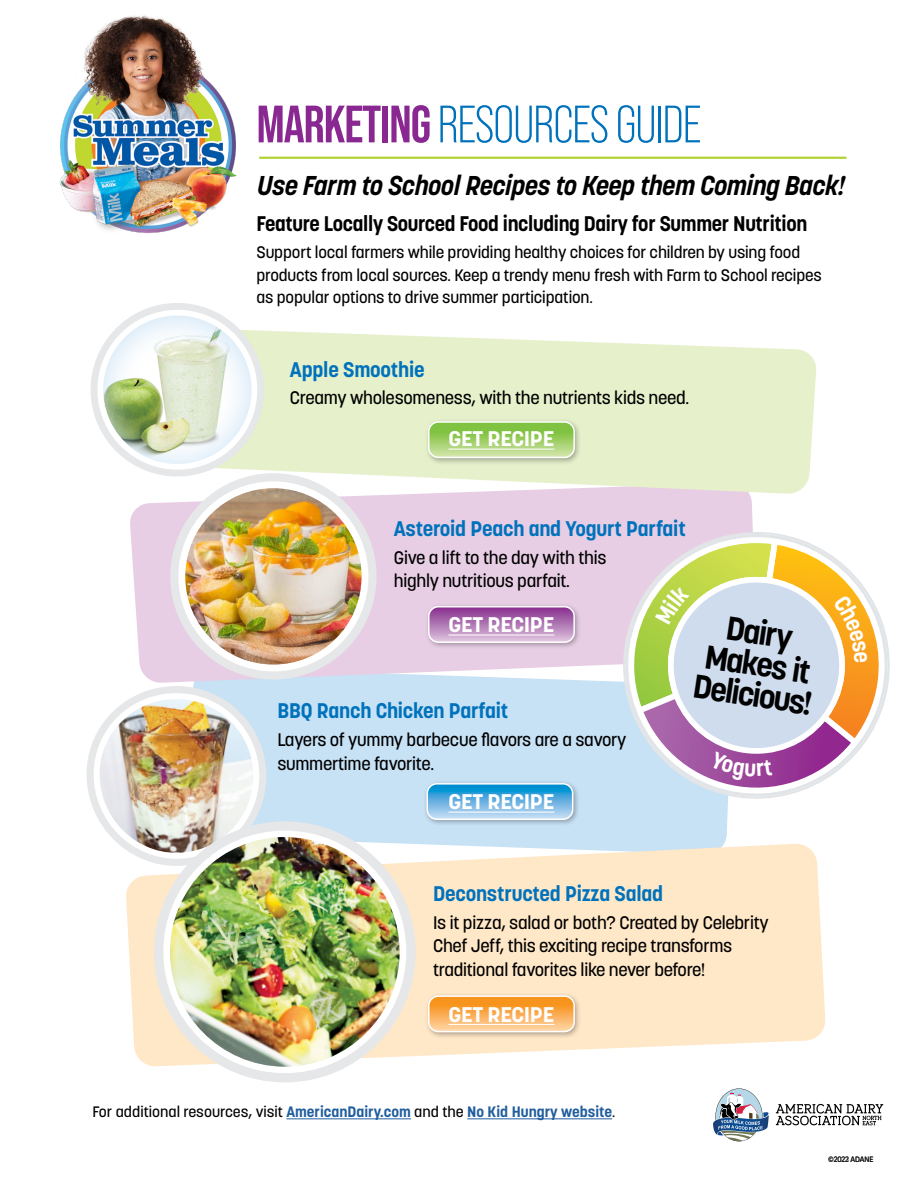
<style>
.page{position:relative;width:918px;height:1188px;background:#fff}
.page>*{position:absolute;margin:0;border:0;box-sizing:border-box;transform-origin:0 0}
.t1{font:52.5px "Bebas Neue Pro";letter-spacing:-.02em;color:#0072bc}
.t2{font:700 32.85px/31.2px "Korolev";color:#010101;text-align:center}
.t3{font:italic 700 27px "Korolev";letter-spacing:-.015em;color:#000}
.t4{font:700 21px "Korolev";letter-spacing:-.01em;color:#0072bc}
.t5{font:700 21px "Korolev";letter-spacing:-.015em;color:#000}
.t6{font:700 21px "Korolev";letter-spacing:-.015em;color:#fff;scale:1.1 1}
.t7{font:500 18px/23.2px "Korolev";letter-spacing:-.015em;color:#000}
.t8{font:500 16.5px/22.5px "Korolev";letter-spacing:-.01em;color:#000}
.t9{font:500 15px "Korolev";color:#000}
.t10{font:7.5px "Aventra";letter-spacing:-.015em;color:#000;scale:.9 1}
.s1{font-weight:700;color:#892890}
.s2{font-weight:700;color:#215e9e}
</style>
<div class="page">
<div style="left:193px;top:683px;width:535px;height:160px;background:#c7e1f5"></div>
<div style="left:423px;top:780px;width:157px;height:47px;background:#000;opacity:.3"></div>
<svg style="left:427px;top:784px;width:146px;height:35px;background:#60b1e0"></svg>
<div style="left:427px;top:783px;width:146px;height:37px;border:2px solid #fff;border-radius:10px"></div>
<hr style="left:449px;top:812px;width:105px;height:1px;background:#fff">
<svg style="left:90px;top:690px;width:173px;height:172px"></svg>
<div style="left:87px;top:686px;width:179px;height:180px;border:7px solid #e6e7e8;border-radius:50%"></div>
<img style="left:100px;top:699px;width:153px;height:154px;border-radius:76px">
<svg style="left:776px;top:1104px;width:107px;height:21px"></svg>
<svg style="left:713px;top:1088px;width:56px;height:53px"></svg>
<hr style="left:259px;top:157px;width:588px;height:2px;background:#b3d235">
<img style="left:59px;top:15px;width:178px;height:219px">
<hr style="left:286px;top:1118px;width:125px;height:1px;background:#215e9e">
<hr style="left:467px;top:1118px;width:145px;height:1px;background:#215e9e">
<svg style="left:130px;top:494px;width:623px;height:189px;background:#e7d2e6"></svg>
<div style="left:425px;top:602px;width:157px;height:47px;background:#000;opacity:.3"></div>
<svg style="left:429px;top:607px;width:145px;height:35px;background:#b179b5"></svg>
<div style="left:428px;top:606px;width:147px;height:37px;border:2px solid #fff;border-radius:10px"></div>
<hr style="left:449px;top:635px;width:105px;height:1px;background:#fff">
<svg style="left:174px;top:477px;width:199px;height:198px"></svg>
<div style="left:170px;top:473px;width:207px;height:207px;border:8px solid #e6e7e8;border-radius:50%"></div>
<img style="left:185px;top:488px;width:177px;height:177px;border-radius:88px">
<svg style="left:126px;top:843px;width:700px;height:224px;background:#fdead0"></svg>
<svg style="left:159px;top:826px;width:252px;height:252px"></svg>
<div style="left:154px;top:821px;width:262px;height:261px;border:9px solid #e6e7e8;border-radius:50%"></div>
<img style="left:169px;top:837px;width:231px;height:230px">
<div style="left:425px;top:992px;width:157px;height:47px;background:#000;opacity:.3"></div>
<svg style="left:429px;top:996px;width:145px;height:36px;background:#f9ab51"></svg>
<div style="left:428px;top:995px;width:147px;height:37px;border:2px solid #fff;border-radius:10px"></div>
<hr style="left:449px;top:1024px;width:105px;height:1px;background:#fff">
<svg style="left:617px;top:526px;width:273px;height:278px"></svg>
<svg style="left:212px;top:331px;width:604px;height:163px;background:#e8f0d1"></svg>
<svg style="left:90px;top:303px;width:183px;height:183px"></svg>
<div style="left:425px;top:418px;width:157px;height:47px;background:#000;opacity:.3"></div>
<svg style="left:429px;top:422px;width:145px;height:35px;background:#9dce66"></svg>
<div style="left:428px;top:421px;width:147px;height:37px;border:2px solid #fff;border-radius:10px"></div>
<hr style="left:449px;top:449px;width:105px;height:1px;background:#fff">
<svg style="left:632px;top:543px;width:255px;height:250px"></svg>
<h1 class="t1" style="left:256px;top:95px;width:446px"><span class="s1">MARKETING</span>RESOURCES GUIDE</h1>
<h3 class="t3" style="left:258px;top:169px;width:590px">Use Farm to School Recipes to Keep them Coming Back!</h3>
<p class="t5" style="left:256px;top:211px;width:552px">Feature Locally Sourced Food including Dairy for Summer Nutrition</p>
<p class="t8" style="left:256px;top:241px;width:567px">Support local farmers while providing healthy choices for children by using food products from local sources. Keep a trendy menu fresh with Farm to School recipes as popular options to drive summer participation.</p>
<p class="t4" style="left:290px;top:356px;width:136px">Apple Smoothie</p>
<p class="t7" style="left:290px;top:386px;width:401px">Creamy wholesomeness, with the nutrients kids need.</p>
<p class="t6" style="left:449px;top:426px;width:98px">GET RECIPE</p>
<p class="t4" style="left:394px;top:515px;width:293px">Asteroid Peach and Yogurt Parfait</p>
<p class="t7" style="left:394px;top:547px;width:214px;line-height:22.5px">Give a lift to the day with this highly nutritious parfait.</p>
<p class="t6" style="left:449px;top:612px;width:98px">GET RECIPE</p>
<p class="t4" style="left:277px;top:697px;width:232px">BBQ Ranch Chicken Parfait</p>
<p class="t7" style="left:277px;top:728px;width:351px">Layers of yummy barbecue flavors are a savory summertime favorite.</p>
<p class="t6" style="left:449px;top:789px;width:98px">GET RECIPE</p>
<h2 class="t2" style="left:704px;top:609px;width:122px;rotate:8deg">Dairy<br>Makes it<br>Delicious!</h2>
<p class="t4" style="left:433px;top:880px;width:232px">Deconstructed Pizza Salad</p>
<p class="t7" style="left:433px;top:911px;width:337px">Is it pizza, salad or both? Created by Celebrity<br>Chef Jeff, this exciting recipe transforms traditional favorites like never before!</p>
<p class="t6" style="left:449px;top:1001px;width:98px">GET RECIPE</p>
<p class="t9" style="left:93px;top:1102px;width:524px">For additional resources, visit <span class="s2">AmericanDairy.com</span> and the <span class="s2">No Kid Hungry website</span>.</p>
<p class="t10" style="left:828px;top:1155px;width:52px">©2023 ADANE</p>
<p class="t10" style="left:845px;top:1155px;width:6px">2</p>
</div>
